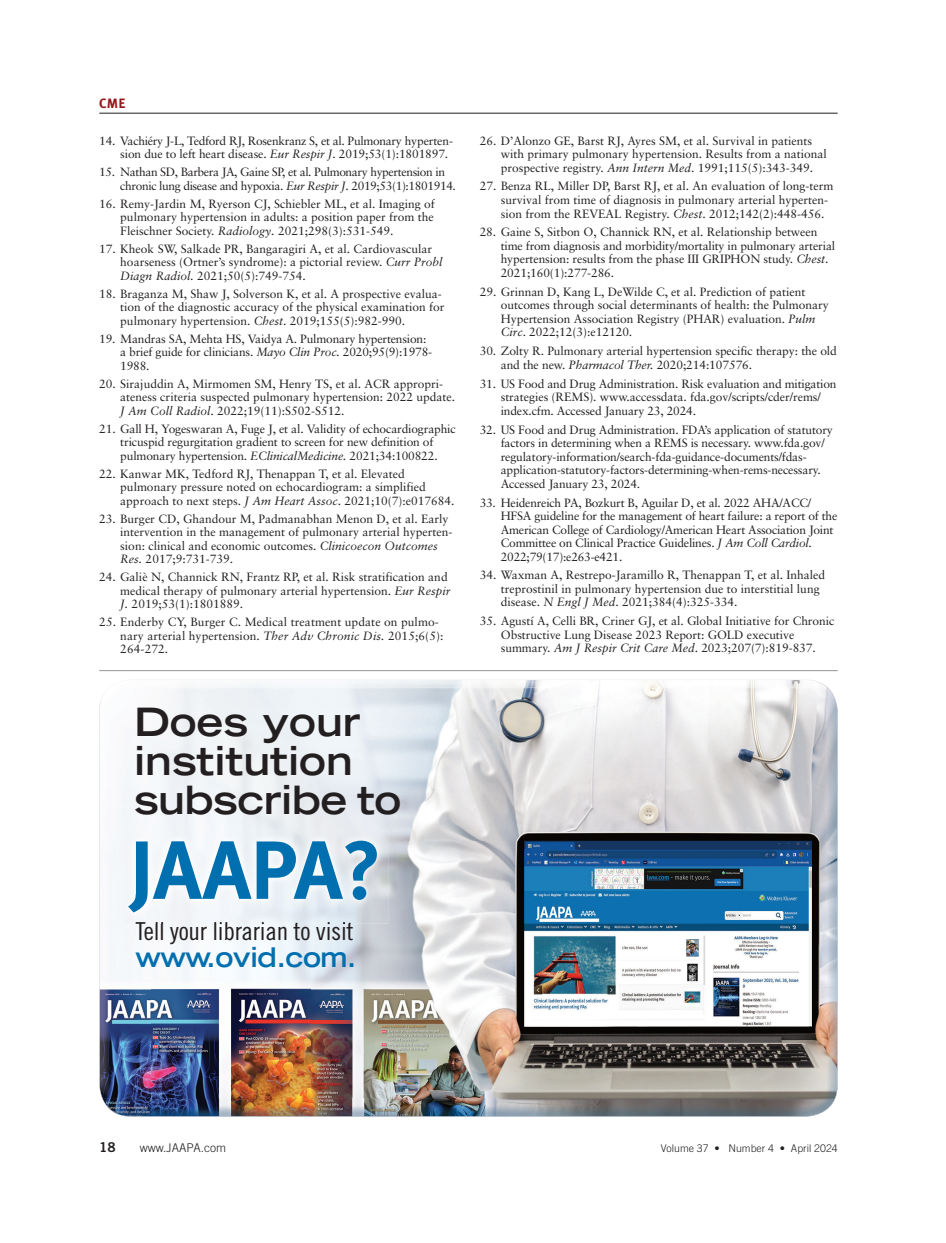
<style>
.page{position:relative;width:946px;height:1243px;background:#fff}
.page>*{position:absolute;margin:0;border:0;box-sizing:border-box;transform-origin:0 0}
.t1{font:700 82.5px "Meta Pro";letter-spacing:-.01em;color:#006faf}
.t2{font:700 expanded 39px/39px "Trade Gothic LT Std";color:#231f20}
.t3{font:700 expanded 27px "Trade Gothic LT Std";letter-spacing:-.02em;color:#006faf}
.t4{font:25.05px "Trade Gothic LT Pro Cn 18";letter-spacing:-.01em;color:#231f20;scale:1.04 1}
.t5{font:700 13.5px "Meta Plus";color:#961619}
.t6{font:13.5px "Trade Gothic Bold Two";color:#231f20}
.t7{font:12px/13.5px "Sabon";color:#231f20}
.t8{font:12px/13.5px "Sabon";letter-spacing:-.02em;color:#231f20}
.t9{font:12px/13.5px "Sabon";letter-spacing:-.03em;color:#231f20}
.t10{font:300 12px "Trade Gothic";color:#231f20}
.t11{font:300 10.5px "Trade Gothic";color:#231f20}
.s1{font-style:italic}
</style>
<div class="page">
<hr style="left:99px;top:113px;width:738px;height:1px;background:#231f20">
<hr style="left:99px;top:670px;width:738px;height:1px;background:#363a3b">
<img style="left:102px;top:1098px;width:733px;height:18px">
<img style="left:119px;top:687px;width:708px;height:153px">
<img style="left:110px;top:846px;width:41px;height:252px">
<img style="left:363px;top:840px;width:464px;height:258px">
<img style="left:310px;top:923px;width:53px;height:175px">
<img style="left:151px;top:944px;width:159px;height:154px">
<img style="left:136px;top:923px;width:217px;height:21px">
<img style="left:186px;top:680px;width:641px;height:7px">
<img style="left:827px;top:687px;width:10px;height:411px">
<img style="left:99px;top:694px;width:11px;height:404px">
<img style="left:118px;top:830px;width:270px;height:93px">
<img style="left:120px;top:831px;width:266px;height:90px">
<p class="t5" style="left:99px;top:96px;width:28px">CME</p>
<p class="t7" style="left:120px;top:133px;width:334px;text-indent:-21px">14. Vachiéry J-L, Tedford RJ, Rosenkranz S, et al. Pulmonary hyperten&shy;sion due to left heart disease. <span class="s1">Eur Respir J</span>. 2019;53(1):1801897.</p>
<p class="t9" style="left:120px;top:165px;width:337px;text-indent:-21px">15. Nathan SD, Barbera JA, Gaine SP, et al. Pulmonary hypertension in chronic lung disease and hypoxia. <span class="s1">Eur Respir J</span>. 2019;53(1):1801914.</p>
<p class="t7" style="left:120px;top:196px;width:316px;text-align:justify;text-indent:-21px">16. Remy-Jardin M, Ryerson CJ, Schiebler ML, et al. Imaging of pulmonary hypertension in adults: a position paper from the Fleischner Society. <span class="s1">Radiology</span>. 2021;298(3):531-549.</p>
<p class="t7" style="left:120px;top:241px;width:324px;text-indent:-21px">17. Kheok SW, Salkade PR, Bangaragiri A, et al. Cardiovascular hoarseness (Ortner’s syndrome): a pictorial review. <span class="s1">Curr Probl<br>Diagn Radiol.</span> 2021;50(5):749-754.</p>
<p class="t7" style="left:120px;top:286px;width:326px;text-indent:-21px">18. Braganza M, Shaw J, Solverson K, et al. A prospective evalua&shy;tion of the diagnostic accuracy of the physical examination for pulmonary hypertension. <span class="s1">Chest</span>. 2019;155(5):982-990.</p>
<p class="t7" style="left:120px;top:331px;width:313px;text-indent:-21px">19. Mandras SA, Mehta HS, Vaidya A. Pulmonary hypertension: a brief guide for clinicians. <span class="s1">Mayo Clin Proc.</span> 2020;95(9):1978-<br>1988.</p>
<p class="t7" style="left:120px;top:376px;width:336px;text-indent:-21px">20. Sirajuddin A, Mirmomen SM, Henry TS, et al. ACR appropri&shy;ateness criteria suspected pulmonary hypertension: 2022 update.<br><span class="s1">J Am Coll Radiol</span>. 2022;19(11):S502-S512.</p>
<p class="t7" style="left:99px;top:421px;width:358px;text-align:center">21. Gall H, Yogeswaran A, Fuge J, et al. Validity of echocardiographic tricuspid regurgitation gradient to screen for new definition of pulmonary hypertension. <span class="s1">EClinicalMedicine.</span> 2021;34:100822.</p>
<p class="t7" style="left:120px;top:466px;width:336px;text-indent:-21px">22. Kanwar MK, Tedford RJ, Thenappan T, et al. Elevated pulmonary pressure noted on echocardiogram: a simplified approach to next steps. <span class="s1">J Am Heart Assoc</span>. 2021;10(7):e017684.</p>
<p class="t7" style="left:120px;top:511px;width:334px;text-indent:-21px">23. Burger CD, Ghandour M, Padmanabhan Menon D, et al. Early intervention in the management of pulmonary arterial hyperten&shy;sion: clinical and economic outcomes. <span class="s1">Clinicoecon Outcomes Res.</span> 2017;9:731-739.</p>
<p class="t7" style="left:120px;top:570px;width:332px;text-indent:-21px">24. Galiè N, Channick RN, Frantz RP, et al. Risk stratification and medical therapy of pulmonary arterial hypertension. <span class="s1">Eur Respir<br>J.</span> 2019;53(1):1801889.</p>
<p class="t7" style="left:120px;top:615px;width:325px;text-indent:-21px">25. Enderby CY, Burger C. Medical treatment update on pulmo&shy;nary arterial hypertension. <span class="s1">Ther Adv Chronic Dis.</span> 2015;6(5):<br>264-272.</p>
<h2 class="t2" style="left:134px;top:701px;width:269px">Does your institution subscribe to</h2>
<h1 class="t1" style="left:129px;top:805px;width:254px">JAAPA?</h1>
<h3 class="t4" style="left:135px;top:916px;width:211px">Tell your librarian to visit</h3>
<h3 class="t3" style="left:135px;top:939px;width:223px">www.ovid.com.</h3>
<p class="t7" style="left:500px;top:133px;width:328px;text-indent:-21px">26. D’Alonzo GE, Barst RJ, Ayres SM, et al. Survival in patients with primary pulmonary hypertension. Results from a national prospective registry. <span class="s1">Ann Intern Med</span>. 1991;115(5):343-349.</p>
<p class="t7" style="left:500px;top:179px;width:334px;text-indent:-21px">27. Benza RL, Miller DP, Barst RJ, et al. An evaluation of long-term survival from time of diagnosis in pulmonary arterial hyperten&shy;sion from the REVEAL Registry. <span class="s1">Chest</span>. 2012;142(2):448-456.</p>
<p class="t7" style="left:500px;top:225px;width:336px;text-indent:-21px">28. Gaine S, Sitbon O, Channick RN, et al. Relationship between time from diagnosis and morbidity/mortality in pulmonary arterial hypertension: results from the phase III GRIPHON study. <span class="s1">Chest</span>.<br>2021;160(1):277-286.</p>
<p class="t7" style="left:500px;top:285px;width:329px;text-indent:-21px">29. Grinnan D, Kang L, DeWilde C, et al. Prediction of patient outcomes through social determinants of health: the Pulmonary Hypertension Association Registry (PHAR) evaluation. <span class="s1">Pulm Circ</span>. 2022;12(3):e12120.</p>
<p class="t7" style="left:500px;top:344px;width:337px;text-indent:-21px">30. Zolty R. Pulmonary arterial hypertension specific therapy: the old and the new. <span class="s1">Pharmacol Ther.</span> 2020;214:107576.</p>
<p class="t7" style="left:500px;top:376px;width:337px;text-indent:-21px">31. US Food and Drug Administration. Risk evaluation and mitigation strategies (REMS). www.accessdata. fda.gov/scripts/cder/rems/ index.cfm. Accessed January 23, 2024.</p>
<p class="t7" style="left:500px;top:422px;width:334px;text-indent:-21px">32. US Food and Drug Administration. FDA’s application of statutory factors in determining when a REMS is necessary. www.fda.gov/ regulatory-information/search-fda-guidance-documents/fdas&shy;application-statutory-factors-determining-when-rems-necessary.<br>Accessed January 23, 2024.</p>
<p class="t8" style="left:500px;top:495px;width:338px;text-indent:-21px">33. Heidenreich PA, Bozkurt B, Aguilar D, et al. 2022 AHA/ACC/ HFSA guideline for the management of heart failure: a report of the American College of Cardiology/American Heart Association Joint Committee on Clinical Practice Guidelines. <span class="s1">J Am Coll Cardiol</span>.<br>2022;79(17):e263-e421.</p>
<p class="t7" style="left:500px;top:568px;width:326px;text-indent:-21px">34. Waxman A, Restrepo-Jaramillo R, Thenappan T, et al. Inhaled treprostinil in pulmonary hypertension due to interstitial lung disease. <span class="s1">N Engl J Med</span>. 2021;384(4):325-334.</p>
<p class="t7" style="left:500px;top:614px;width:335px;text-indent:-21px">35. Agustí A, Celli BR, Criner GJ, et al. Global Initiative for Chronic<br>Obstructive Lung Disease 2023 Report: GOLD executive summary. <span class="s1">Am J Respir Crit Care Med</span>. 2023;207(7):819-837.</p>
<p class="t6" style="left:99px;top:1138px;width:18px">18</p>
<p class="t10" style="left:140px;top:1140px;width:88px">www.JAAPA.com</p>
<p class="t11" style="left:661px;top:1141px;width:178px">Volume 37 • Number 4 • April 2024</p>
</div>
